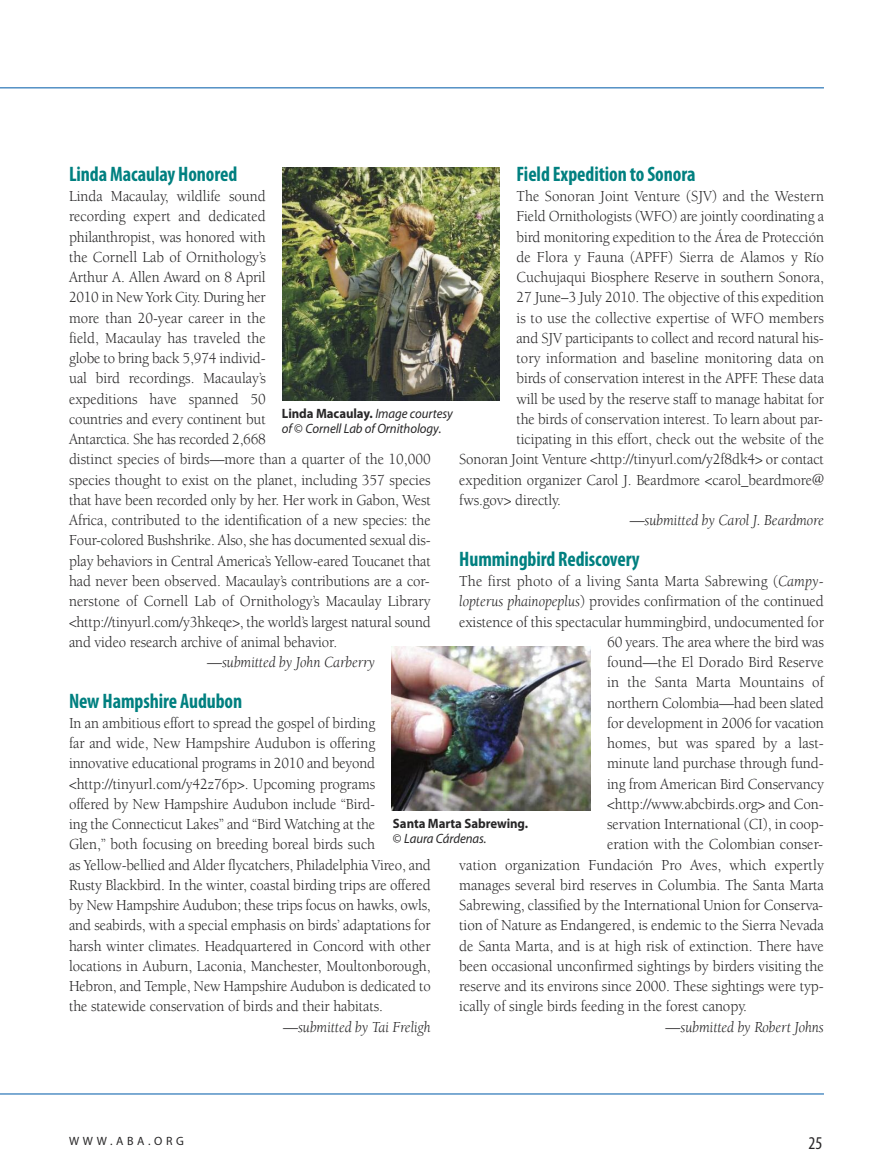
<style>
.page{position:relative;width:878px;height:1175px;background:#fff}
.page>*{position:absolute;margin:0;border:0;box-sizing:border-box;transform-origin:0 0}
.t1{font:700 condensed 21px "Myriad Pro";letter-spacing:-.005em;color:#008080;scale:.95 1}
.t2{font:condensed 18px "Myriad Pro";color:#272627}
.t3{font:15.75px/20.2px "Berkeley Std";letter-spacing:-.005em;color:#272627;scale:.94 1}
.t4{font:15.75px "Berkeley Std";letter-spacing:-.005em;color:#272627;scale:.95 1}
.t5{font:italic 15.75px "Berkeley Std";letter-spacing:-.005em;color:#272627;scale:.95 1}
.t6{font:italic 13.5px/15px "Myriad Pro";letter-spacing:-.005em;color:#272627;scale:.95 1}
.t7{font:700 13.5px/15px "Myriad Pro";letter-spacing:-.005em;color:#272627;scale:.95 1}
.t8{font:12px "Myriad Pro";letter-spacing:.3em;color:#272627}
.s1{font-style:italic}
.s2{font-weight:700;font-style:normal}
.s3{font-style:normal}
.s4{font-weight:400}
.s5{font-weight:400;font-style:italic}
</style>
<div class="page">
<hr style="left:0;top:1093px;width:824px;height:1px;background:#5390c5">
<hr style="left:0;top:87px;width:824px;height:1px;background:#5390c5">
<img style="left:282px;top:167px;width:218px;height:233px">
<img style="left:392px;top:646px;width:198px;height:164px">
<h1 class="t1" style="left:69px;top:166px;width:178px">LindaMacaulay Honored</h1>
<p class="t3" style="left:69px;top:187px;width:386px">Linda Macaulay, wildlife sound<br>recording expert and dedicated<br>philanthropist, was honored with<br>the Cornell Lab of Ornithology’s<br>Arthur A. Allen Award on 8 April<br>2010 in New York City. During her<br>more than 20-year career in the<br>field, Macaulay has traveled the<br>globe to bring back 5,974 individ-<br>ual bird recordings. Macaulay’s<br>expeditions have spanned 50<br>countries and every continent but<br>Antarctica. She has recorded 2,668<br>distinct species of birds—more than a quarter of the 10,000 species thought to exist on the planet, including 357 species that have been recorded only by her. Her work in Gabon, West Africa, contributed to the identification of a new species: the Four-colored Bushshrike. Also, she has documented sexual dis&shy;play behaviors in Central America’s Yellow-eared Toucanet that had never been observed. Macaulay’s contributions are a cor&shy;nerstone of Cornell Lab of Ornithology’s Macaulay Library &lt;http://tinyurl.com/y3hkeqe&gt;, the world’s largest natural sound and video research archive of animal behavior.</p>
<p class="t5" style="left:207px;top:656px;width:178px">—submitted by John Carberry</p>
<h1 class="t1" style="left:69px;top:693px;width:184px">NewHampshire Audubon</h1>
<p class="t3" style="left:69px;top:714px;width:386px">In an ambitious effort to spread the gospel of birding<br>far and wide, New Hampshire Audubon is offering innovative educational programs in 2010 and beyond &lt;http://tinyurl.com/y42z76p&gt;. Upcoming programs<br>offered by New Hampshire Audubon include “Bird-<br>ing the Connecticut Lakes” and “Bird Watching at the<br>Glen,” both focusing on breeding boreal birds such<br>as Yellow-bellied and Alder flycatchers, Philadelphia Vireo, and Rusty Blackbird. In the winter, coastal birding trips are offered by New Hampshire Audubon; these trips focus on hawks, owls, and seabirds, with a special emphasis on birds’ adaptations for harsh winter climates. Headquartered in Concord with other locations in Auburn, Laconia, Manchester, Moultonborough, Hebron, and Temple, New Hampshire Audubon is dedicated to the statewide conservation of birds and their habitats.</p>
<p class="t5" style="left:283px;top:1020px;width:157px">—submitted by Tai Freligh</p>
<h1 class="t1" style="left:516px;top:166px;width:190px">Field Expedition to Sonora</h1>
<p class="t3" style="left:516px;top:187px;width:329px">The Sonoran Joint Venture (SJV) and the Western</p>
<p class="t3" style="left:516px;top:208px;width:329px">Field Ornithologists (WFO) are jointly coordinating a</p>
<p class="t3" style="left:516px;top:228px;width:329px">bird monitoring expedition to the Área de Protección</p>
<p class="t3" style="left:516px;top:248px;width:329px">de Flora y Fauna (APFF) Sierra de Alamos y Río</p>
<p class="t3" style="left:516px;top:268px;width:329px">Cuchujaqui Biosphere Reserve in southern Sonora,</p>
<p class="t3" style="left:516px;top:289px;width:329px">27 June–3 July 2010. The objective of this expedition</p>
<p class="t3" style="left:516px;top:309px;width:329px">is to use the collective expertise of WFO members</p>
<p class="t3" style="left:516px;top:329px;width:328px">and SJV participants to collect and record natural his-</p>
<p class="t3" style="left:516px;top:349px;width:329px">tory information and baseline monitoring data on</p>
<p class="t3" style="left:516px;top:370px;width:329px">birds of conservation interest in the APFF. These data</p>
<p class="t3" style="left:516px;top:390px;width:329px">will be used by the reserve staff to manage habitat for</p>
<p class="t3" style="left:516px;top:410px;width:328px">the birds of conservation interest. To learn about par-</p>
<p class="t3" style="left:516px;top:430px;width:329px">ticipating in this effort, check out the website of the</p>
<p class="t3" style="left:459px;top:451px;width:389px">Sonoran Joint Venture &lt;http://tinyurl.com/y2f8dk4&gt; or contact</p>
<p class="t3" style="left:459px;top:471px;width:389px">expedition organizer Carol J. Beardmore &lt;carol_beardmore@</p>
<p class="t3" style="left:459px;top:491px;width:109px">fws.gov&gt; directly.</p>
<p class="t5" style="left:629px;top:514px;width:206px">—submitted by Carol J. Beardmore</p>
<h1 class="t1" style="left:459px;top:551px;width:191px">Hummingbird Rediscovery</h1>
<p class="t4" style="left:459px;top:575px;width:385px">The first photo of a living Santa Marta Sabrewing (<span class="s1">Campy-</span></p>
<p class="t4" style="left:459px;top:595px;width:385px"><span class="s1">lopterus phainopeplus</span>) provides confirmation of the continued</p>
<p class="t4" style="left:459px;top:615px;width:385px">existence of this spectacular hummingbird, undocumented for</p>
<p class="t4" style="left:607px;top:635px;width:230px">60 years. The area where the bird was</p>
<p class="t4" style="left:607px;top:656px;width:230px">found—the El Dorado Bird Reserve</p>
<p class="t4" style="left:607px;top:676px;width:230px">in the Santa Marta Mountains of</p>
<p class="t4" style="left:607px;top:696px;width:230px">northern Colombia—had been slated</p>
<p class="t4" style="left:607px;top:716px;width:230px">for development in 2006 for vacation</p>
<p class="t4" style="left:607px;top:737px;width:230px">homes, but was spared by a last-</p>
<p class="t4" style="left:607px;top:757px;width:230px">minute land purchase through fund-</p>
<p class="t4" style="left:607px;top:777px;width:230px">ing from American Bird Conservancy</p>
<p class="t4" style="left:607px;top:797px;width:230px">&lt;http://www.abcbirds.org&gt; and Con-</p>
<p class="t4" style="left:607px;top:818px;width:230px">servation International (CI), in coop-</p>
<p class="t4" style="left:607px;top:838px;width:229px">eration with the Colombian conser-</p>
<p class="t4" style="left:459px;top:858px;width:385px">vation organization Fundación Pro Aves, which expertly</p>
<p class="t4" style="left:459px;top:878px;width:385px">manages several bird reserves in Columbia. The Santa Marta</p>
<p class="t4" style="left:459px;top:899px;width:384px">Sabrewing, classified by the International Union for Conserva-</p>
<p class="t4" style="left:459px;top:919px;width:385px">tion of Nature as Endangered, is endemic to the Sierra Nevada</p>
<p class="t4" style="left:459px;top:939px;width:385px">de Santa Marta, and is at high risk of extinction. There have</p>
<p class="t4" style="left:459px;top:959px;width:385px">been occasional unconfirmed sightings by birders visiting the</p>
<p class="t4" style="left:459px;top:980px;width:385px">reserve and its environs since 2000. These sightings were typ-</p>
<p class="t4" style="left:459px;top:1000px;width:304px">ically of single birds feeding in the forest canopy.</p>
<p class="t5" style="left:665px;top:1020px;width:168px">—submitted by Robert Johns</p>
<p class="t6" style="left:282px;top:406px;width:181px"><span class="s2">Linda Macaulay.</span> Image courtesy of <span class="s3">©</span> Cornell Lab of Ornithology.</p>
<p class="t7" style="left:393px;top:817px;width:144px">Santa Marta Sabrewing. <span class="s4">©</span> <span class="s5">Laura Cárdenas.</span></p>
<p class="t8" style="left:69px;top:1136px;width:116px">WWW.ABA.ORG</p>
<p class="t2" style="left:808px;top:1137px;width:15px">25</p>
</div>
